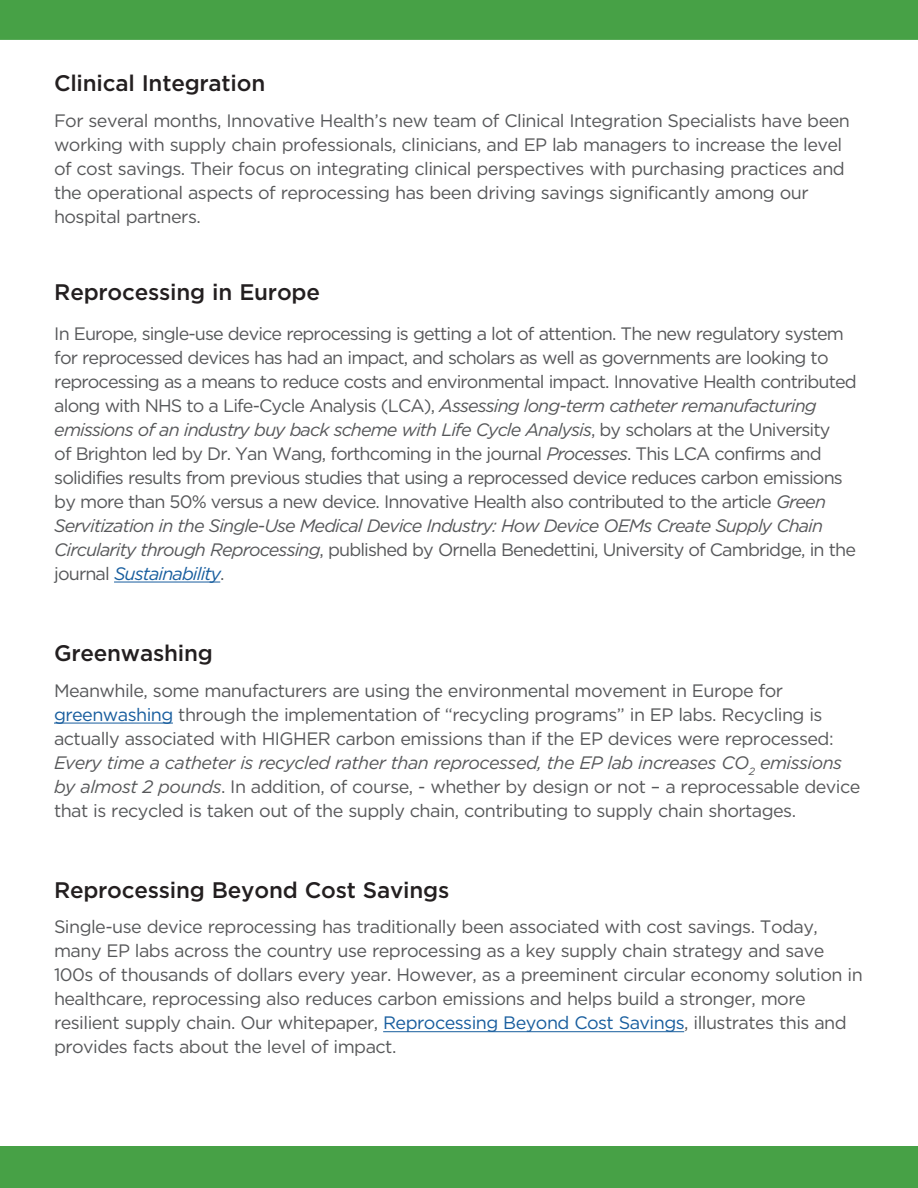
<style>
.page{position:relative;width:918px;height:1188px;background:#fff}
.page>*{position:absolute;margin:0;border:0;box-sizing:border-box;transform-origin:0 0}
.Chart_Head{font:500 22.5px "Gotham";letter-spacing:-.01em;color:#231f20}
.Chart_Head-2{font:18px/24px "Gotham";letter-spacing:-.03em;color:#57585a}
.Chart_Head-3{font:18px/24px "Gotham";letter-spacing:-.05em;color:#57585a}
.s1{font-style:italic}
.s2{font-style:italic;color:#175d9e}
.s3{color:#175d9e}
</style>
<div class="page">
<div style="left:0;top:0;width:918px;height:40px;background:#47a146"></div>
<div style="left:0;top:1146px;width:918px;height:42px;background:#47a146"></div>
<hr style="left:114px;top:582px;width:106px;height:1px;background:#175d9e">
<hr style="left:54px;top:723px;width:119px;height:1px;background:#175d9e">
<hr style="left:383px;top:1031px;width:301px;height:1px;background:#175d9e">
<p class="Chart_Head" style="left:54px;top:70px;width:213px">Clinical Integration</p>
<p class="Chart_Head-2" style="left:54px;top:108px;width:798px">For several months, Innovative Health’s new team of Clinical Integration Specialists have been working with supply chain professionals, clinicians, and EP lab managers to increase the level of cost savings. Their focus on integrating clinical perspectives with purchasing practices and the operational aspects of reprocessing has been driving savings significantly among our hospital partners.</p>
<p class="Chart_Head" style="left:54px;top:280px;width:267px">Reprocessing in Europe</p>
<p class="Chart_Head-3" style="left:54px;top:321px;width:804px">In Europe, single-use device reprocessing is getting a lot of attention. The new regulatory system for reprocessed devices has had an impact, and scholars as well as governments are looking to reprocessing as a means to reduce costs and environmental impact. Innovative Health contributed along with NHS to a Life-Cycle Analysis (LCA), <span class="s1">Assessing long-term catheter remanufacturing emissions of an industry buy back scheme with Life Cycle Analysis</span>, by scholars at the University<br>of Brighton led by Dr. Yan Wang, forthcoming in the journal <span class="s1">Processes</span>. This LCA confirms and solidifies results from previous studies that using a reprocessed device reduces carbon emissions by more than 50% versus a new device. Innovative Health also contributed to the article <span class="s1">Green Servitization in the Single-Use Medical Device Industry: How Device OEMs Create Supply Chain Circularity through Reprocessing</span>, published by Ornella Benedettini, University of Cambridge, in the journal <span class="s2">Sustainability</span>.</p>
<p class="Chart_Head" style="left:54px;top:641px;width:160px">Greenwashing</p>
<p class="Chart_Head-2" style="left:54px;top:678px;width:808px">Meanwhile, some manufacturers are using the environmental movement in Europe for <span class="s3">greenwashing</span> through the implementation of “recycling programs” in EP labs. Recycling is actually associated with HIGHER carbon emissions than if the EP devices were reprocessed:<br><span class="s1">Every time a catheter is recycled rather than reprocessed, the EP lab increases CO</span><sub>2</sub> <span class="s1">emissions by almost 2 pounds</span>. In addition, of course, - whether by design or not – a reprocessable device that is recycled is taken out of the supply chain, contributing to supply chain shortages.</p>
<p class="Chart_Head" style="left:54px;top:877px;width:397px">Reprocessing Beyond Cost Savings</p>
<p class="Chart_Head-2" style="left:54px;top:915px;width:810px">Single-use device reprocessing has traditionally been associated with cost savings. Today, many EP labs across the country use reprocessing as a key supply chain strategy and save 100s of thousands of dollars every year. However, as a preeminent circular economy solution in healthcare, reprocessing also reduces carbon emissions and helps build a stronger, more resilient supply chain. Our whitepaper, <span class="s3">Reprocessing Beyond Cost Savings</span>, illustrates this and provides facts about the level of impact.</p>
</div>
